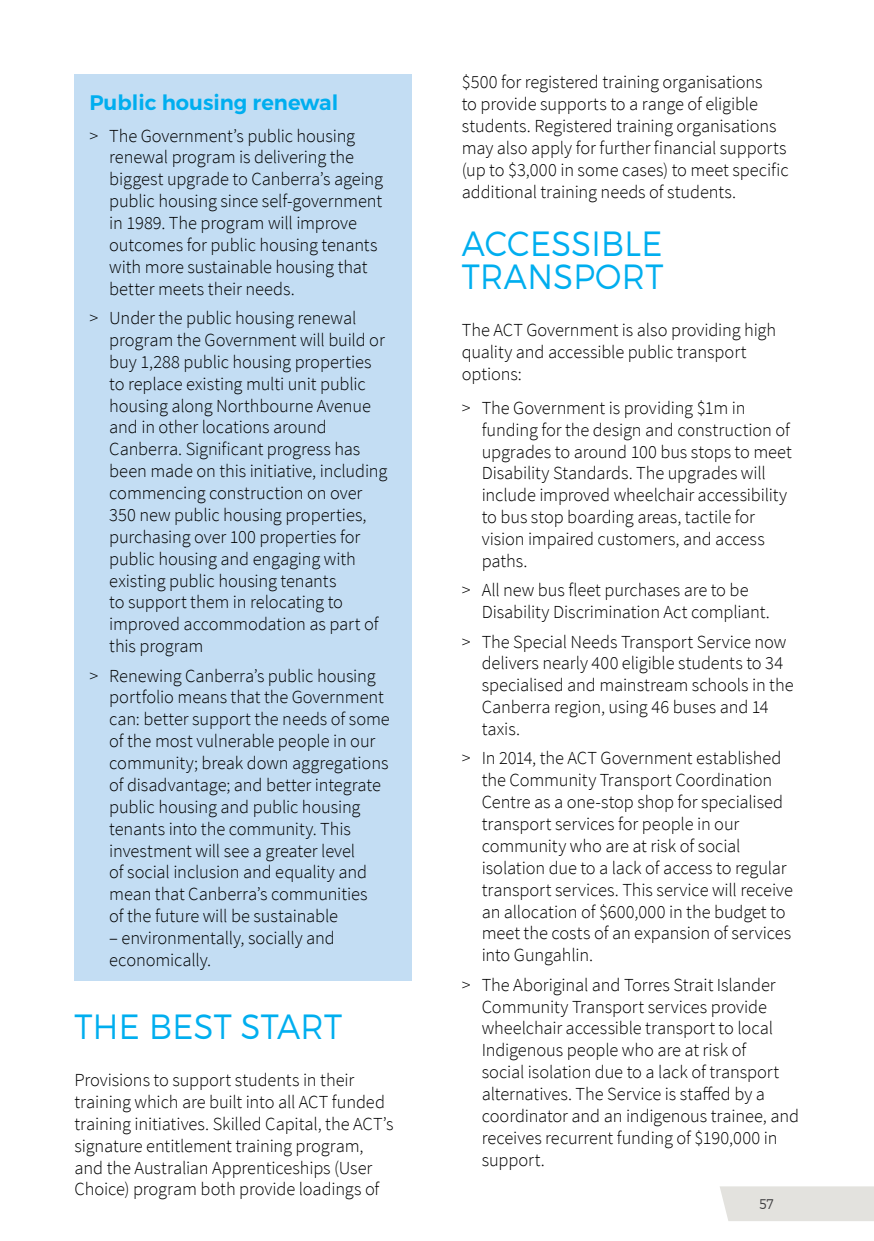
<style>
.page{position:relative;width:874px;height:1241px;background:#fff}
.page>*{position:absolute;margin:0;border:0;box-sizing:border-box;transform-origin:0 0}
.t1{font:300 35px/33.2px "Montserrat";letter-spacing:.01em;color:#00aeef;scale:.92 1}
.t2{font:600 21px "Montserrat";color:#00aeef}
.t3{font:300 18.38px/21.9px "Source Sans Pro";letter-spacing:-.005em;color:#000}
.t4{font:300 14px "Montserrat";color:#414042;scale:.92 1}
</style>
<div class="page">
<div style="left:74px;top:74px;width:338px;height:907px;background:#c3ddf3"></div>
<div style="left:720px;top:1186px;width:153px;height:34px;background:#e3e2de"></div>
<p class="t2" style="left:89px;top:89px;width:250px">Public housing renewal</p>
<p class="t3" style="left:109px;top:124px;width:275px;text-indent:-20px">&gt; The Government’s public housing renewal program is delivering the biggest upgrade to Canberra’s ageing public housing since self-government in 1989. The program will improve outcomes for public housing tenants with more sustainable housing that better meets their needs.</p>
<p class="t3" style="left:109px;top:307px;width:279px;text-indent:-20px">&gt; Under the public housing renewal program the Government will build or buy 1,288 public housing properties to replace existing multi unit public housing along Northbourne Avenue and in other locations around Canberra. Significant progress has been made on this initiative, including commencing construction on over 350 new public housing properties, purchasing over 100 properties for public housing and engaging with existing public housing tenants<br>to support them in relocating to improved accommodation as part of this program</p>
<p class="t3" style="left:109px;top:664px;width:282px;text-indent:-20px">&gt; Renewing Canberra’s public housing portfolio means that the Government can: better support the needs of some of the most vulnerable people in our community; break down aggregations of disadvantage; and better integrate public housing and public housing tenants into the community. This investment will see a greater level<br>of social inclusion and equality and mean that Canberra’s communities<br>of the future will be sustainable</p>
<p class="t3" style="left:109px;top:927px;width:227px">– environmentally, socially and economically.</p>
<h1 class="t1" style="left:75px;top:1009px;width:292px">THE BEST START</h1>
<p class="t3" style="left:74px;top:1068px;width:320px">Provisions to support students in their training which are built into all ACT funded training initiatives. Skilled Capital, the ACT’s signature entitlement training program, and the Australian Apprenticeships (User Choice) program both provide loadings of</p>
<p class="t3" style="left:461px;top:71px;width:328px">$500 for registered training organisations<br>to provide supports to a range of eligible students. Registered training organisations may also apply for further financial supports (up to $3,000 in some cases) to meet specific additional training needs of students.</p>
<h1 class="t1" style="left:461px;top:226px;width:220px">ACCESSIBLE<br>TRANSPORT</h1>
<p class="t3" style="left:461px;top:319px;width:316px">The ACT Government is also providing high quality and accessible public transport options:</p>
<p class="t3" style="left:481px;top:397px;width:311px;text-indent:-20px">&gt; The Government is providing $1m in funding for the design and construction of upgrades to around 100 bus stops to meet Disability Standards. The upgrades will include improved wheelchair accessibility to bus stop boarding areas, tactile for vision impaired customers, and access paths.</p>
<p class="t3" style="left:481px;top:579px;width:289px;text-indent:-20px">&gt; All new bus fleet purchases are to be<br>Disability Discrimination Act compliant.</p>
<p class="t3" style="left:481px;top:630px;width:313px;text-indent:-20px">&gt; The Special Needs Transport Service now delivers nearly 400 eligible students to 34 specialised and mainstream schools in the Canberra region, using 46 buses and 14 taxis.</p>
<p class="t3" style="left:481px;top:747px;width:312px;text-indent:-20px">&gt; In 2014, the ACT Government established the Community Transport Coordination Centre as a one-stop shop for specialised transport services for people in our community who are at risk of social isolation due to a lack of access to regular transport services. This service will receive an allocation of $600,000 in the budget to meet the costs of an expansion of services into Gungahlin.</p>
<p class="t3" style="left:481px;top:973px;width:319px;text-indent:-20px">&gt; The Aboriginal and Torres Strait Islander Community Transport services provide wheelchair accessible transport to local Indigenous people who are at risk of<br>social isolation due to a lack of transport alternatives. The Service is staffed by a coordinator and an indigenous trainee, and receives recurrent funding of $190,000 in support.</p>
<p class="t4" style="left:759px;top:1195px;width:17px">57</p>
</div>
